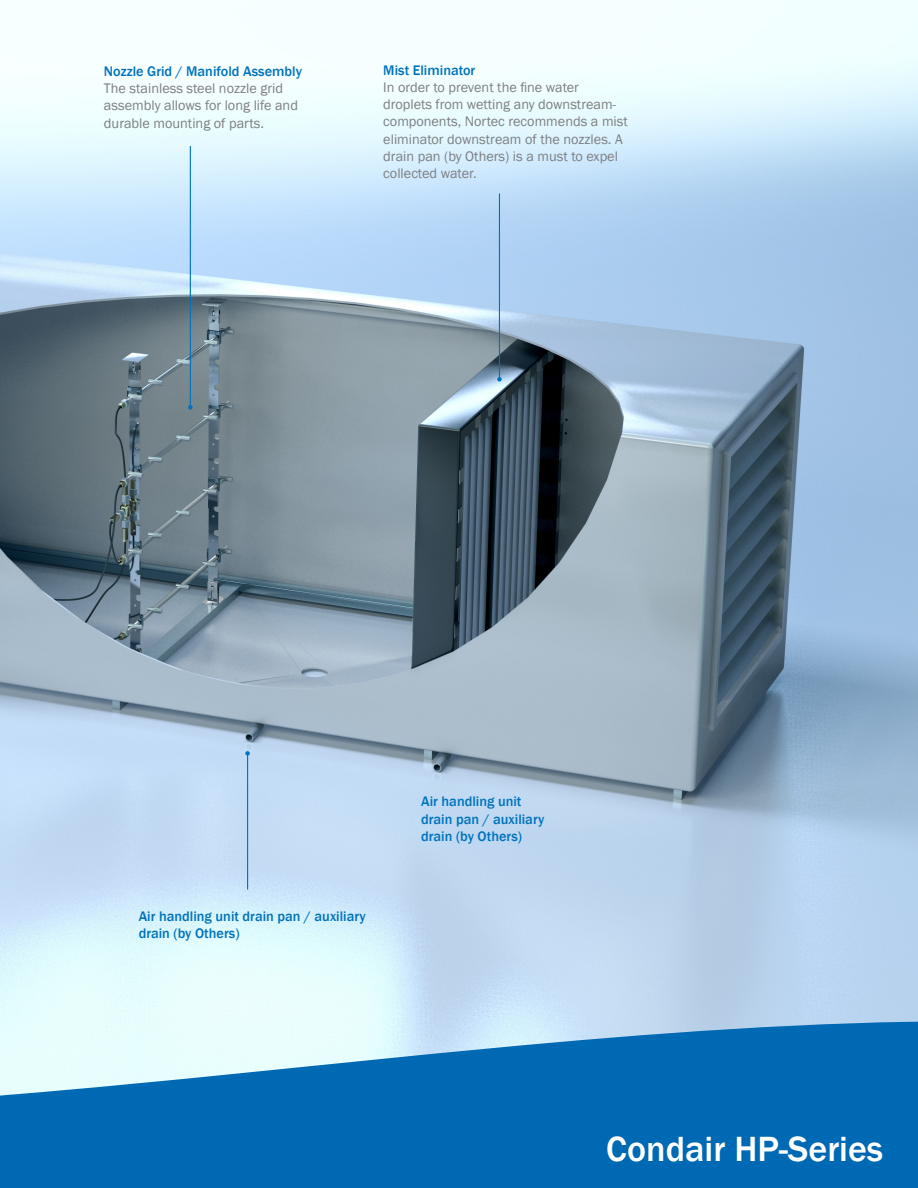
<style>
.page{position:relative;width:918px;height:1188px;background:#fff}
.page>*{position:absolute;margin:0;border:0;box-sizing:border-box;transform-origin:0 0}
.Lauftext{font:500 36px "Franklin Gothic";color:#fff}
.t1{font:14.25px/17.1px "Franklin Gothic";color:#7c7e81}
.t2{font:500 14.25px/17.1px "Franklin Gothic";color:#0072bc}
</style>
<div class="page">
<img style="left:0;top:0;width:918px;height:1021px">
<svg style="left:0;top:1021px;width:918px;height:167px;background:#2b84c1"></svg>
<svg style="left:0;top:957px;width:5px;height:170px"></svg>
<hr style="left:190px;top:146px;width:1px;height:261px;background:#0072bc">
<svg style="left:188px;top:405px;width:5px;height:5px"></svg>
<hr style="left:499px;top:194px;width:1px;height:185px;background:#0072bc">
<svg style="left:497px;top:377px;width:5px;height:5px"></svg>
<hr style="left:247px;top:753px;width:1px;height:137px;background:#0072bc">
<svg style="left:245px;top:751px;width:5px;height:5px"></svg>
<p class="t2" style="left:104px;top:63px;width:200px">Nozzle Grid / Manifold Assembly</p>
<p class="t1" style="left:104px;top:80px;width:196px">The stainless steel nozzle grid assembly allows for long life and durable mounting of parts.</p>
<p class="t2" style="left:383px;top:62px;width:94px">Mist Eliminator</p>
<p class="t1" style="left:383px;top:79px;width:246px">In order to prevent the fine water droplets from wetting any downstream&shy;components, Nortec recommends a mist eliminator downstream of the nozzles. A drain pan (by Others) is a must to expel collected water.</p>
<p class="t2" style="left:139px;top:908px;width:228px">Air handling unit drain pan / auxiliary drain (by Others)</p>
<p class="t2" style="left:421px;top:793px;width:125px">Air handling unit drain pan / auxiliary drain (by Others)</p>
<p class="Lauftext" style="left:606px;top:1127px;width:279px">Condair HP-Series</p>
</div>
